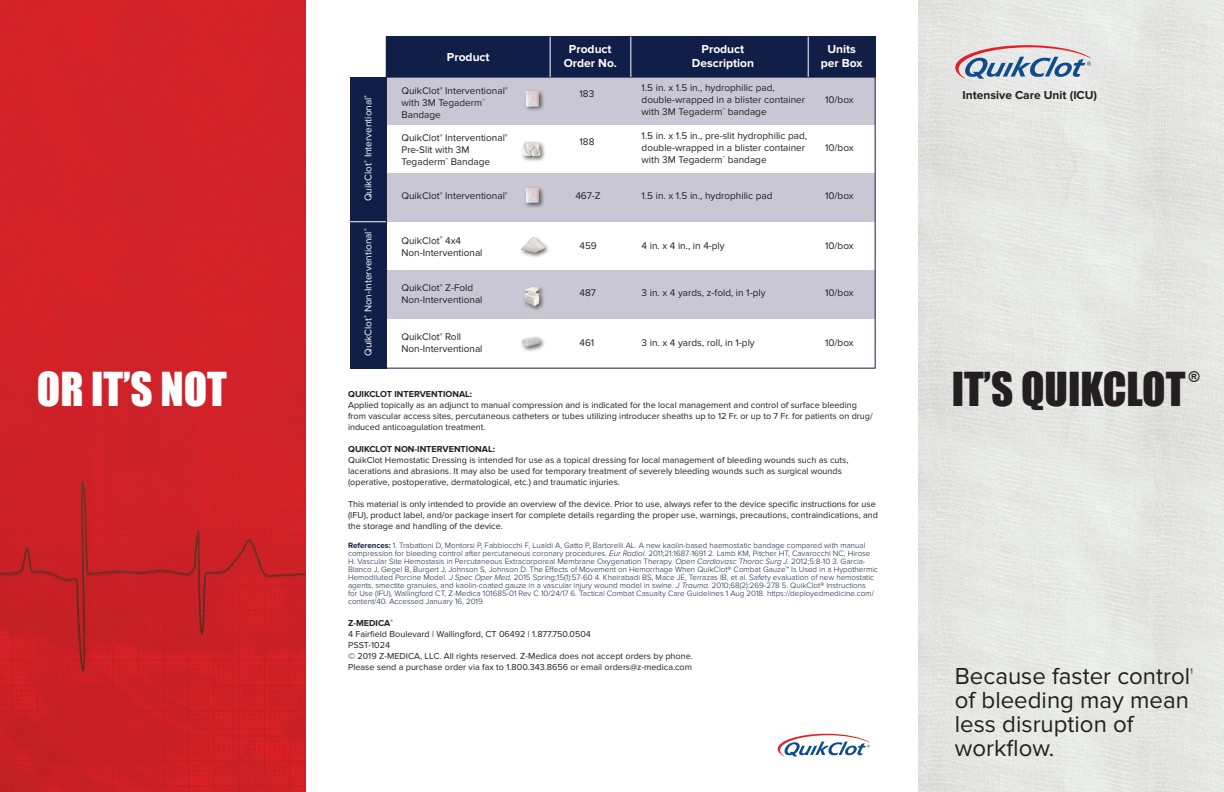
<style>
.page{position:relative;width:1224px;height:792px;background:#fff}
.page>*{position:absolute;margin:0;border:0;box-sizing:border-box;transform-origin:0 0}
.t1{font:43px "Impact";color:#231f20}
.t2{font:43px "Impact";color:#fff}
.t3{font:24px/24px "Proxima Nova";color:#231f20}
.t4{font:14.6px "Impact";color:#231f20}
.t5{font:700 12px/14.4px "Proxima Nova";color:#fff;text-align:center}
.t6{font:700 12px "Proxima Nova";color:#231f20}
.t7{font:10px/12px "Proxima Nova";color:#231f20}
.t8{font:10px "Proxima Nova";color:#fff}
.t9{font:9px/11px "Proxima Nova";color:#231f20}
.t10{font:700 9px "Proxima Nova";color:#231f20}
.t11{font:8.3px "Proxima Nova";color:#231f20}
.t12{font:300 8px/8px "Proxima Nova";color:#111e47}
.s1{font-weight:700}
.s2{font-style:italic}
</style>
<div class="page">
<img style="left:918px;top:0;width:306px;height:792px">
<img style="left:0;top:0;width:306px;height:792px">
<svg style="left:955px;top:45px;width:136px;height:34px"></svg>
<div style="left:350px;top:77px;width:36px;height:145px;background:#111e47"></div>
<div style="left:350px;top:222px;width:36px;height:147px;background:#111e47"></div>
<div style="left:386px;top:77px;width:489px;height:49px;background:#c8c7d3"></div>
<div style="left:386px;top:125px;width:489px;height:49px;background:#fff"></div>
<div style="left:386px;top:173px;width:489px;height:49px;background:#c8c7d3"></div>
<div style="left:386px;top:270px;width:489px;height:49px;background:#c8c7d3"></div>
<hr style="left:350px;top:221px;width:36px;height:1px;background:#fff">
<div style="left:386px;top:36px;width:490px;height:41px;background:#111e47"></div>
<hr style="left:550px;top:37px;width:1px;height:40px;background:#fff">
<hr style="left:630px;top:37px;width:1px;height:40px;background:#fff">
<hr style="left:808px;top:37px;width:1px;height:40px;background:#fff">
<div style="left:519px;top:234px;width:31px;height:24px;background:#231f20;opacity:.75"></div>
<img style="left:521px;top:234px;width:24px;height:21px">
<div style="left:521px;top:140px;width:25px;height:22px;background:#231f20;opacity:.75"></div>
<img style="left:522px;top:140px;width:20px;height:19px">
<div style="left:523px;top:89px;width:22px;height:23px;background:#231f20;opacity:.75"></div>
<img style="left:524px;top:90px;width:17px;height:17px">
<div style="left:523px;top:186px;width:22px;height:23px;background:#231f20;opacity:.75"></div>
<img style="left:524px;top:187px;width:17px;height:17px">
<div style="left:520px;top:336px;width:26px;height:17px;background:#231f20;opacity:.75"></div>
<img style="left:521px;top:337px;width:20px;height:12px">
<div style="left:523px;top:285px;width:23px;height:26px;background:#231f20;opacity:.75"></div>
<img style="left:523px;top:287px;width:19px;height:19px">
<svg style="left:778px;top:734px;width:92px;height:23px"></svg>
<h1 class="t2" style="left:37px;top:356px;width:192px">OR IT’S NOT</h1>
<p class="t8" style="left:362px;top:201px;width:108px;rotate:-90deg">QuikClot<sup>®</sup> Interventional<sup>®</sup></p>
<p class="t8" style="left:362px;top:356px;width:129px;rotate:-90deg">QuikClot<sup>®</sup> Non-Interventional<sup>®</sup></p>
<h3 class="t5" style="left:447px;top:50px;width:44px">Product</h3>
<h3 class="t5" style="left:564px;top:42px;width:55px">Product<br>Order No.</h3>
<h3 class="t5" style="left:692px;top:42px;width:64px">Product<br>Description</h3>
<h3 class="t5" style="left:821px;top:42px;width:43px">Units per Box</h3>
<p class="t7" style="left:401px;top:85px;width:108px">QuikClot<sup>®</sup> Interventional<sup>® </sup>with 3M Tegaderm<sup>™<br></sup>Bandage</p>
<p class="t7" style="left:401px;top:132px;width:108px">QuikClot<sup>®</sup> Interventional<sup>®<br></sup>Pre-Slit with 3M<br>Tegaderm<sup>™</sup> Bandage</p>
<p class="t7" style="left:401px;top:190px;width:108px">QuikClot<sup>®</sup> Interventional<sup>®</sup></p>
<p class="t7" style="left:579px;top:88px;width:16px">183</p>
<p class="t7" style="left:579px;top:136px;width:17px">188</p>
<p class="t7" style="left:642px;top:82px;width:165px">1.5 in. x 1.5 in., hydrophilic pad, double-wrapped in a blister container with 3M Tegaderm<sup>™</sup> bandage</p>
<p class="t7" style="left:642px;top:130px;width:167px">1.5 in. x 1.5 in., pre-slit hydrophilic pad, double-wrapped in a blister container with 3M Tegaderm<sup>™</sup> bandage</p>
<p class="t7" style="left:825px;top:94px;width:30px">10/box</p>
<p class="t7" style="left:825px;top:142px;width:30px">10/box</p>
<p class="t7" style="left:575px;top:190px;width:27px">467-Z</p>
<p class="t7" style="left:642px;top:190px;width:132px">1.5 in. x 1.5 in., hydrophilic pad</p>
<p class="t7" style="left:825px;top:190px;width:30px">10/box</p>
<p class="t7" style="left:401px;top:234px;width:83px">QuikClot<sup>®</sup> 4x4<br>Non-Interventional</p>
<p class="t7" style="left:579px;top:239px;width:19px">459</p>
<p class="t7" style="left:642px;top:239px;width:85px">4 in. x 4 in., in 4-ply</p>
<p class="t7" style="left:825px;top:239px;width:30px">10/box</p>
<p class="t7" style="left:401px;top:282px;width:83px">QuikClot<sup>®</sup> Z-Fold<br>Non-Interventional</p>
<p class="t7" style="left:579px;top:287px;width:18px">487</p>
<p class="t7" style="left:642px;top:287px;width:125px">3 in. x 4 yards, z-fold, in 1-ply</p>
<p class="t7" style="left:825px;top:287px;width:30px">10/box</p>
<p class="t7" style="left:401px;top:331px;width:83px">QuikClot<sup>®</sup> Roll<br>Non-Interventional</p>
<p class="t7" style="left:579px;top:337px;width:16px">461</p>
<p class="t7" style="left:642px;top:337px;width:115px">3 in. x 4 yards, roll, in 1-ply</p>
<p class="t7" style="left:825px;top:337px;width:30px">10/box</p>
<p class="t10" style="left:348px;top:389px;width:126px">QUIKCLOT INTERVENTIONAL:</p>
<p class="t9" style="left:348px;top:400px;width:526px">Applied topically as an adjunct to manual compression and is indicated for the local management and control of surface bleeding from vascular access sites, percutaneous catheters or tubes utilizing introducer sheaths up to 12 Fr. or up to 7 Fr. for patients on drug/ induced anticoagulation treatment.</p>
<p class="t10" style="left:348px;top:444px;width:148px">QUIKCLOT NON-INTERVENTIONAL:</p>
<p class="t9" style="left:348px;top:455px;width:502px">QuikClot Hemostatic Dressing is intended for use as a topical dressing for local management of bleeding wounds such as cuts, lacerations and abrasions. It may also be used for temporary treatment of severely bleeding wounds such as surgical wounds (operative, postoperative, dermatological, etc.) and traumatic injuries.</p>
<p class="t9" style="left:348px;top:499px;width:531px">This material is only intended to provide an overview of the device. Prior to use, always refer to the device specific instructions for use (IFU), product label, and/or package insert for complete details regarding the proper use, warnings, precautions, contraindications, and the storage and handling of the device.</p>
<p class="t12" style="left:348px;top:542px;width:531px"><span class="s1">References:</span> 1. Trabattoni D, Montorsi P, Fabbiocchi F, Lualdi A, Gatto P, Bartorelli AL. A new kaolin-based haemostatic bandage compared with manual compression for bleeding control after percutaneous coronary procedures. <span class="s2">Eur Radiol.</span> 2011;21:1687-1691 2. Lamb KM, Pitcher HT, Cavarocchi NC, Hirose H. Vascular Site Hemostasis in Percutaneous Extracorporeal Membrane Oxygenation Therapy. <span class="s2">Open Cardiovasc Thorac Surg J.</span> 2012;5:8-10 3. Garcia-Blanco J, Gegel B, Burgert J, Johnson S, Johnson D. The Effects of Movement on Hemorrhage When QuikClot® Combat Gauze™ Is Used in a Hypothermic Hemodiluted Porcine Model. <span class="s2">J Spec Oper Med.</span> 2015 Spring;15(1):57-60 4. Kheirabadi BS, Mace JE, Terrazas IB, et al. Safety evaluation of new hemostatic agents, smectite granules, and kaolin-coated gauze in a vascular injury wound model in swine. <span class="s2">J Trauma</span>. 2010;68(2):269-278 5. QuikClot® Instructions<br>for Use (IFU), Wallingford CT, Z-Medica 101685-01 Rev C 10/24/17 6. Tactical Combat Casualty Care Guidelines 1 Aug 2018. https://deployedmedicine.com/ content/40. Accessed January 16, 2019</p>
<p class="t9" style="left:348px;top:618px;width:346px"><span class="s1">Z-MEDICA</span><sup>®<br></sup>4 Fairfield Boulevard | Wallingford, CT 06492 | 1.877.750.0504<br>PSST-1024<br>© 2019 Z-MEDICA, LLC. All rights reserved. Z-Medica does not accept orders by phone.<br>Please send a purchase order via fax to 1.800.343.8656 or email orders@z-medica.com</p>
<h3 class="t6" style="left:963px;top:88px;width:136px">Intensive Care Unit (ICU)</h3>
<h1 class="t1" style="left:952px;top:356px;width:235px">IT’S QUIKCLOT</h1>
<h3 class="t4" style="left:1189px;top:365px;width:13px">®</h3>
<h2 class="t3" style="left:955px;top:664px;width:237px">Because faster control</h2>
<p class="t11" style="left:1190px;top:666px;width:4px">1</p>
<h2 class="t3" style="left:955px;top:688px;width:236px">of bleeding may mean less disruption of workflow.</h2>
</div>
